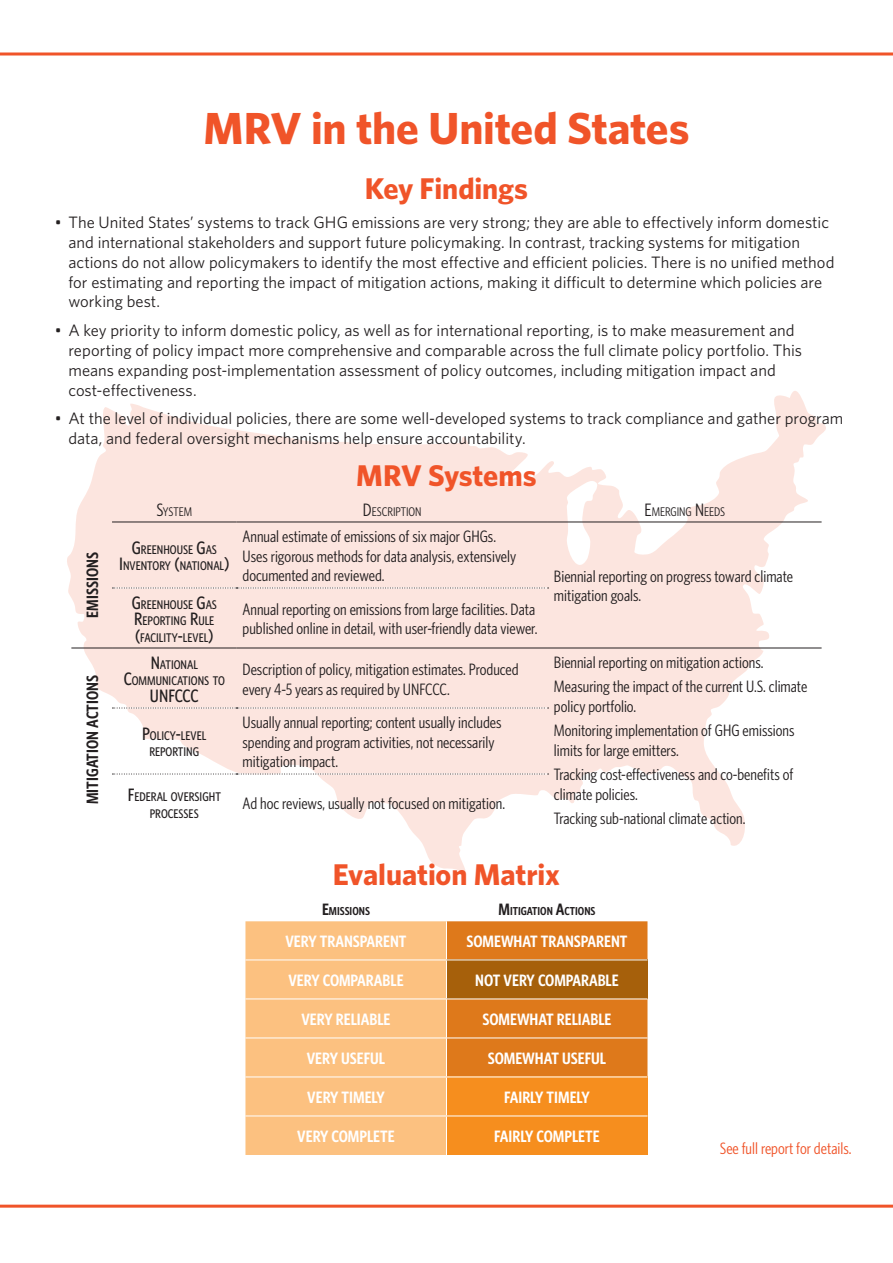
<style>
.page{position:relative;width:893px;height:1263px;background:#fff}
.page>*{position:absolute;margin:0;border:0;box-sizing:border-box;transform-origin:0 0}
.Heading_1{font:700 45px "Whitney";letter-spacing:-.005em;color:#f05429}
.Heading_1-2{font:700 30px "Whitney";letter-spacing:-.005em;color:#f05429}
.Cond__Med__Ctr_Small{font:500 18px "Whitney Condensed";color:#231f20}
.Bullets{font:16.5px/19.8px "Whitney";color:#231f20}
.Condensed_11_Book_no{font:16.5px/19.8px "Whitney Condensed";color:#231f20}
.Cond_Semib_Ctr_AllCa{font:600 16.5px "Whitney Condensed";color:#fff}
.Cond_Semib_Ctr_Small{font:600 16.5px "Whitney Condensed";color:#231f20}
.t1{font:16.5px "Whitney Condensed";color:#f05429}
.Cond__Med__Ctr_Small-2{font:500 12.6px/16.5px "Whitney Condensed";color:#231f20;text-align:center}
.MRV_table_header{font:12.6px "Whitney Condensed";letter-spacing:-.005em;color:#231f20}
.Cond_Semib_Ctr_Small-2{font:600 11.55px "Whitney Condensed";color:#231f20}
.s1{font-size:18px}
.s2{font-size:16.5px}
</style>
<div class="page">
<hr style="left:0;top:53px;width:893px;height:3px;background:#f05429">
<hr style="left:0;top:1205px;width:893px;height:3px;background:#f05429">
<svg style="left:67px;top:391px;width:759px;height:481px;fill:#fce5df"></svg>
<svg style="left:566px;top:478px;width:32px;height:97px"></svg>
<svg style="left:112px;top:708px;width:437px;height:1px"></svg>
<hr style="left:112px;top:522px;width:125px;height:1px;background:#231f20">
<hr style="left:237px;top:522px;width:311px;height:1px;background:#231f20">
<hr style="left:548px;top:522px;width:274px;height:1px;background:#231f20">
<svg style="left:112px;top:774px;width:437px;height:1px"></svg>
<svg style="left:112px;top:588px;width:437px;height:1px"></svg>
<hr style="left:71px;top:648px;width:41px;height:1px;background:#231f20">
<hr style="left:112px;top:648px;width:125px;height:1px;background:#231f20">
<hr style="left:237px;top:648px;width:311px;height:1px;background:#231f20">
<hr style="left:548px;top:648px;width:274px;height:1px;background:#231f20">
<div style="left:245px;top:1077px;width:201px;height:78px;background:#fcc180"></div>
<svg style="left:245px;top:921px;width:402px;height:155px;background:#e69b4d"></svg>
<div style="left:446px;top:1077px;width:201px;height:39px;background:#f68e1e"></div>
<div style="left:446px;top:1116px;width:201px;height:39px;background:#f68e1e"></div>
<hr style="left:446px;top:921px;width:1px;height:38px;background:#fff">
<hr style="left:245px;top:959px;width:201px;height:1px;background:#fff">
<hr style="left:446px;top:959px;width:201px;height:1px;background:#fff">
<hr style="left:446px;top:960px;width:1px;height:38px;background:#fff">
<hr style="left:245px;top:998px;width:201px;height:1px;background:#fff">
<hr style="left:446px;top:998px;width:201px;height:1px;background:#fff">
<hr style="left:446px;top:999px;width:1px;height:38px;background:#fff">
<hr style="left:245px;top:1037px;width:201px;height:1px;background:#fff">
<hr style="left:446px;top:1037px;width:201px;height:1px;background:#fff">
<hr style="left:446px;top:1038px;width:1px;height:38px;background:#fff">
<hr style="left:446px;top:1077px;width:1px;height:38px;background:#fff">
<hr style="left:245px;top:1115px;width:201px;height:1px;background:#fff">
<hr style="left:446px;top:1115px;width:201px;height:1px;background:#fff">
<hr style="left:446px;top:1116px;width:1px;height:39px;background:#fff">
<p class="Heading_1" style="left:203px;top:98px;width:488px">MRV in the United States</p>
<p class="Heading_1-2" style="left:365px;top:169px;width:165px">Key Findings</p>
<p class="Bullets" style="left:68px;top:212px;width:767px;text-indent:-14px">• The United States’ systems to track GHG emissions are very strong; they are able to effectively inform domestic and international stakeholders and support future policymaking. In contrast, tracking systems for mitigation actions do not allow policymakers to identify the most effective and efficient policies. There is no unified method for estimating and reporting the impact of mitigation actions, making it difficult to determine which policies are working best.</p>
<p class="Bullets" style="left:68px;top:320px;width:735px;text-indent:-14px">• A key priority to inform domestic policy, as well as for international reporting, is to make measurement and reporting of policy impact more comprehensive and comparable across the full climate policy portfolio. This means expanding post-implementation assessment of policy outcomes, including mitigation impact and cost-effectiveness.</p>
<p class="Bullets" style="left:68px;top:408px;width:776px;text-indent:-14px">• At the level of individual policies, there are some well-developed systems to track compliance and gather program data, and federal oversight mechanisms help ensure accountability.</p>
<p class="Heading_1-2" style="left:356px;top:455px;width:182px">MRV Systems</p>
<p class="MRV_table_header" style="left:157px;top:504px;width:37px"><span class="s1">S</span>YSTEM</p>
<p class="MRV_table_header" style="left:363px;top:504px;width:60px"><span class="s1">D</span>ESCRIPTION</p>
<p class="MRV_table_header" style="left:645px;top:504px;width:76px"><span class="s1">E</span>MERGING <span class="s1">N</span> EEDS</p>
<p class="Cond_Semib_Ctr_Small" style="left:82px;top:618px;width:67px;rotate:-90deg">EMISSIONS</p>
<p class="Cond__Med__Ctr_Small-2" style="left:119px;top:541px;width:112px"><span class="s1">G</span>REENHOUSE <span class="s1">G</span>AS<br><span class="s1">I</span>NVENTORY <span class="s1">(</span>NATIONAL<span class="s1">)</span></p>
<p class="Condensed_11_Book_no" style="left:243px;top:526px;width:275px">Annual estimate of emissions of six major GHGs.<br>Uses rigorous methods for data analysis, extensively documented and reviewed.</p>
<p class="Cond__Med__Ctr_Small-2" style="left:132px;top:596px;width:87px;text-align:left"><span class="s1">G</span>REENHOUSE <span class="s1">G</span>AS<br><span class="s1">R</span>EPORTING <span class="s1">R</span>ULE <span class="s1">(</span>FACI LITY<span class="s1">-</span>LEVEL<span class="s1">)</span></p>
<p class="Condensed_11_Book_no" style="left:243px;top:599px;width:296px">Annual reporting on emissions from large facilities. Data published online in detail, with user-friendly data viewer.</p>
<p class="Condensed_11_Book_no" style="left:554px;top:566px;width:241px">Biennial reporting on progress toward climate mitigation goals.</p>
<p class="Cond_Semib_Ctr_Small" style="left:82px;top:804px;width:131px;rotate:-90deg">MITIGATION ACTIONS</p>
<p class="Condensed_11_Book_no" style="left:243px;top:659px;width:277px">Description of policy, mitigation estimates. Produced every 4-5 years as required by UNFCCC.</p>
<p class="Condensed_11_Book_no" style="left:554px;top:652px;width:211px">Biennial reporting on mitigation actions.</p>
<p class="Cond__Med__Ctr_Small-2" style="left:124px;top:656px;width:103px"><span class="s1">N</span>ATIONAL<br><span class="s1">C</span>OMMUNICATIONS TO</p>
<p class="Cond__Med__Ctr_Small" style="left:150px;top:684px;width:50px">UN FCCC</p>
<p class="Condensed_11_Book_no" style="left:554px;top:676px;width:255px">Measuring the impact of the current U.S. climate policy portfolio.</p>
<p class="Condensed_11_Book_no" style="left:554px;top:720px;width:242px">Monitoring implementation of GHG emissions limits for large emitters.</p>
<p class="Condensed_11_Book_no" style="left:554px;top:764px;width:241px">Tracking cost-effectiveness and co-benefits of climate policies.</p>
<p class="Condensed_11_Book_no" style="left:554px;top:808px;width:193px">Tracking sub-national climate action.</p>
<p class="Cond__Med__Ctr_Small-2" style="left:142px;top:727px;width:65px"><span class="s1">P</span>OLICY<span class="s1">-</span>LEVEL<br>REPORTING</p>
<p class="Condensed_11_Book_no" style="left:243px;top:712px;width:261px">Usually annual reporting; content usually includes spending and program activities, not necessarily mitigation impact.</p>
<p class="Cond__Med__Ctr_Small-2" style="left:128px;top:788px;width:95px"><span class="s1">F</span>EDERAL OVERSIGHT<br>PROCESSES</p>
<p class="Condensed_11_Book_no" style="left:243px;top:793px;width:264px">Ad hoc reviews, usually not focused on mitigation.</p>
<p class="Heading_1-2" style="left:333px;top:854px;width:229px">Evaluation Matrix</p>
<p class="Cond_Semib_Ctr_Small-2" style="left:322px;top:904px;width:13px"><span class="s2">E</span>MISSIONS</p>
<p class="Cond_Semib_Ctr_Small-2" style="left:498px;top:904px;width:18px"><span class="s2">M</span>ITIGATION</p>
<p class="Cond_Semib_Ctr_Small-2" style="left:556px;top:904px;width:15px"><span class="s2">A</span>CTIONS</p>
<p class="Cond_Semib_Ctr_AllCa" style="left:285px;top:931px;width:123px">VERY TRANSPARENT</p>
<p class="Cond_Semib_Ctr_AllCa" style="left:466px;top:931px;width:163px">SOMEWHAT TRANSPARENT</p>
<p class="Cond_Semib_Ctr_AllCa" style="left:288px;top:970px;width:117px">VERY COMPARABLE</p>
<p class="Cond_Semib_Ctr_AllCa" style="left:475px;top:970px;width:145px">NOT VERY COMPARABLE</p>
<p class="Cond_Semib_Ctr_AllCa" style="left:301px;top:1009px;width:91px">VERY RELIABLE</p>
<p class="Cond_Semib_Ctr_AllCa" style="left:482px;top:1009px;width:131px">SOMEWHAT RELIABLE</p>
<p class="Cond_Semib_Ctr_AllCa" style="left:307px;top:1048px;width:80px">VERY USEFUL</p>
<p class="Cond_Semib_Ctr_AllCa" style="left:488px;top:1048px;width:120px">SOMEWHAT USEFUL</p>
<p class="Cond_Semib_Ctr_AllCa" style="left:307px;top:1087px;width:79px">VERY TIMELY</p>
<p class="Cond_Semib_Ctr_AllCa" style="left:504px;top:1087px;width:87px">FAIRLY TIMELY</p>
<p class="Cond_Semib_Ctr_AllCa" style="left:297px;top:1126px;width:99px">VERY COMPLETE</p>
<p class="Cond_Semib_Ctr_AllCa" style="left:494px;top:1126px;width:107px">FAIRLY COMPLETE</p>
<p class="t1" style="left:720px;top:1138px;width:133px">See full report for details.</p>
</div>
